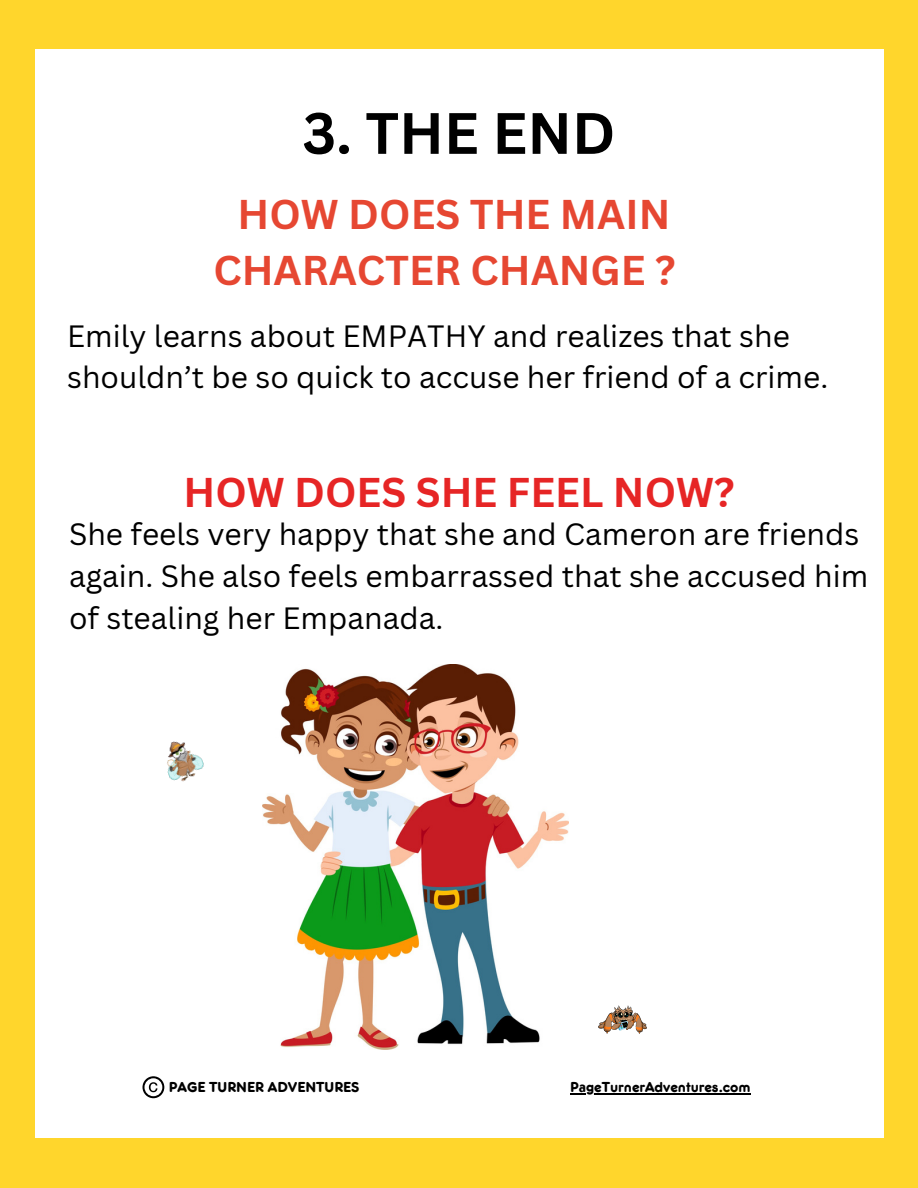
<style>
.page{position:relative;width:918px;height:1188px;background:#ffd62c}
.page>*{position:absolute;margin:0;border:0;box-sizing:border-box;transform-origin:0 0}
.t1{font:700 57px "Canva Sans";color:#000}
.t2{font:700 40.5px "Canva Sans";color:#e64732}
.t3{font:700 40.5px "Canva Sans";color:#e62525}
.t4{font:30px/41.7px "Canva Sans";color:#000}
.t5{font:500 15px "Frankfurter Com";color:#000}
</style>
<div class="page">
<div style="left:35px;top:50px;width:848px;height:1088px;background:#fff"></div>
<svg style="left:143px;top:1076px;width:21px;height:22px"></svg>
<img style="left:263px;top:665px;width:306px;height:385px">
<img style="left:167px;top:741px;width:37px;height:41px">
<img style="left:598px;top:1005px;width:49px;height:29px">
<svg style="left:570px;top:1093px;width:16px;height:1px"></svg>
<hr style="left:586px;top:1093px;width:165px;height:1px;background:#000">
<p class="t1" style="left:303px;top:93px;width:314px">3. THE END</p>
<p class="t2" style="left:238px;top:185px;width:434px">HOW DOES THE MAIN</p>
<p class="t2" style="left:213px;top:242px;width:464px">CHARACTER CHANGE ?</p>
<p class="t4" style="left:67px;top:314px;width:763px">Emily learns about EMPATHY and realizes that she shouldn’t be so quick to accuse her friend of a crime.</p>
<p class="t3" style="left:184px;top:464px;width:552px">HOW DOES SHE FEEL NOW?</p>
<p class="t4" style="left:69px;top:513px;width:801px">She feels very happy that she and Cameron are friends again. She also feels embarrassed that she accused him of stealing her Empanada.</p>
<p class="t5" style="left:169px;top:1078px;width:192px">PAGE TURNER ADVENTURES</p>
<p class="t5" style="left:570px;top:1078px;width:182px">PageTurnerAdventures.com</p>
</div>
